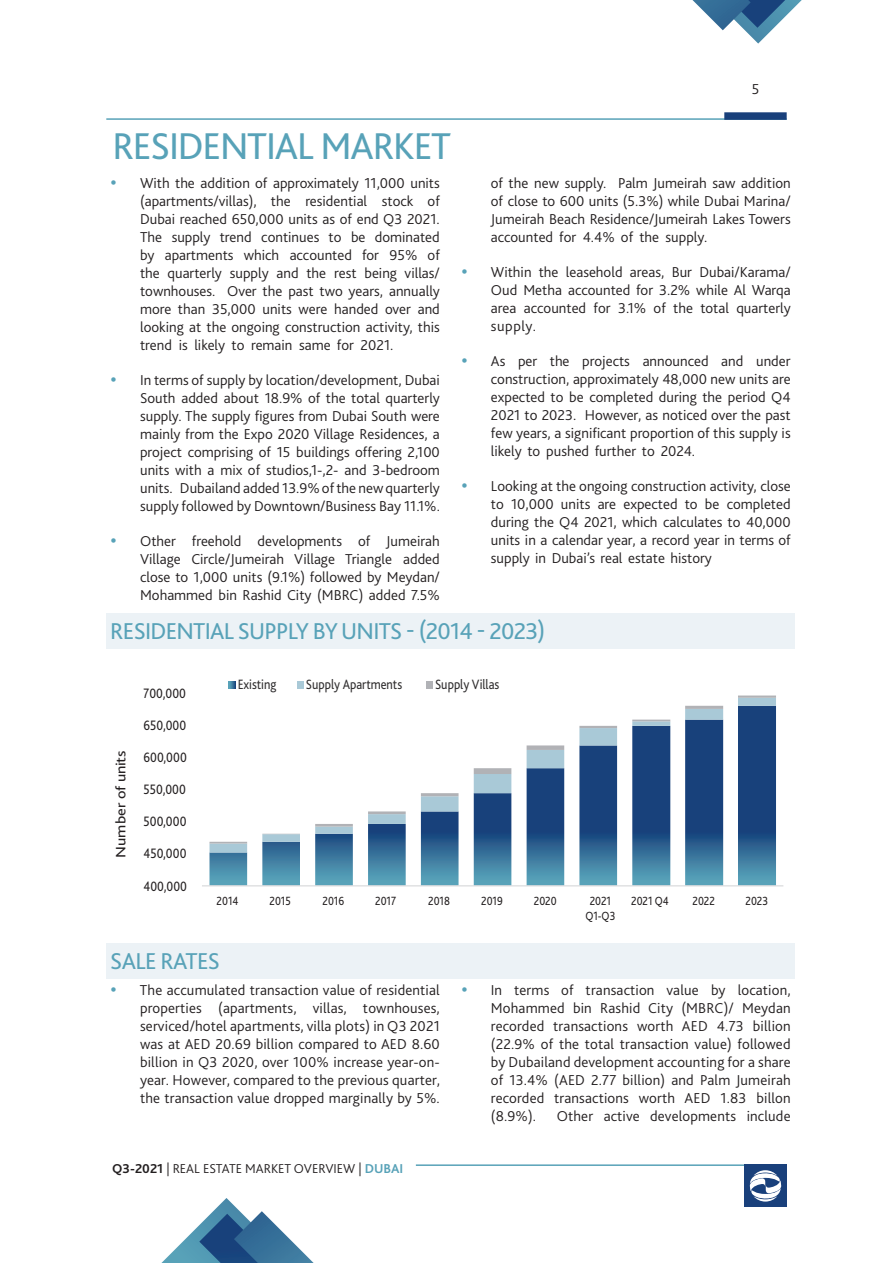
<style>
.page{position:relative;width:893px;height:1263px;background:#fff}
.page>*{position:absolute;margin:0;border:0;box-sizing:border-box;transform-origin:0 0}
.t1{font:39px "Bliss 2";letter-spacing:-.03em;color:#58a2b8}
.Chart-H1{font:24px "Bliss 2";letter-spacing:-.03em;color:#58a2b8}
.t2{font:300 15px/18px "Bliss 2";color:#231f20;text-align:justify}
.t3{font:14.25px "Bliss 2";letter-spacing:.005em;color:#231f20;scale:.85 1}
.t4{font:14.25px "Bliss 2";letter-spacing:.005em;color:#231f20;scale:1.14 1}
.t5{font:14.1px "Bliss 2";letter-spacing:-.005em;color:#312f30;scale:.87 1}
.t6{font:300 13.5px "Bliss 2";color:#231f20}
.t7{font:12.45px/15px "Bliss 2";letter-spacing:.015em;color:#231f20;text-align:center;scale:.85 1}
.s1{font-weight:700}
.s2{font-weight:700;color:#58a2b8}
</style>
<div class="page">
<hr style="left:106px;top:118px;width:681px;height:2px;background:#58a2b8">
<div style="left:724px;top:112px;width:63px;height:8px;background:#19407b"></div>
<hr style="left:416px;top:1164px;width:371px;height:2px;background:#58a2b8">
<div style="left:744px;top:1164px;width:43px;height:43px;background:#19407b"></div>
<svg style="left:750px;top:1170px;width:31px;height:31px"></svg>
<svg style="left:161px;top:1198px;width:153px;height:65px"></svg>
<svg style="left:692px;top:0;width:110px;height:44px"></svg>
<div style="left:106px;top:943px;width:689px;height:36px;background:#ecf2f6"></div>
<svg style="left:229px;top:681px;width:6px;height:7px"></svg>
<div style="left:297px;top:681px;width:6px;height:7px;background:#a9c9d7"></div>
<div style="left:426px;top:681px;width:6px;height:7px;background:#b1b2b6"></div>
<svg style="left:209px;top:852px;width:567px;height:33px"></svg>
<svg style="left:209px;top:843px;width:567px;height:9px;fill:#306793"></svg>
<svg style="left:209px;top:695px;width:567px;height:148px"></svg>
<hr style="left:202px;top:885px;width:581px;height:1px;background:#dcdddf">
<div style="left:106px;top:613px;width:689px;height:36px;background:#ecf2f6"></div>
<h1 class="t1" style="left:112px;top:122px;width:340px">RESIDENTIAL MARKET</h1>
<p class="t2" style="left:140px;top:174px;width:301px">With the addition of approximately 11,000 units (apartments/villas), the residential stock of Dubai reached 650,000 units as of end Q3 2021.<br>The supply trend continues to be dominated by apartments which accounted for 95% of the quarterly supply and the rest being villas/ townhouses. Over the past two years, annually more than 35,000 units were handed over and looking at the ongoing construction activity, this trend is likely to remain same for 2021.</p>
<p class="t2" style="left:140px;top:371px;width:301px">In terms of supply by location/development, Dubai South added about 18.9% of the total quarterly supply. The supply figures from Dubai South were mainly from the Expo 2020 Village Residences, a project comprising of 15 buildings offering 2,100 units with a mix of studios,1-,2- and 3-bedroom units. Dubailand added 13.9% of the new quarterly supply followed by Downtown/Business Bay 11.1%.</p>
<p class="t2" style="left:140px;top:532px;width:301px">Other freehold developments of Jumeirah Village Circle/Jumeirah Village Triangle added close to 1,000 units (9.1%) followed by Meydan/ Mohammed bin Rashid City (MBRC) added 7.5%</p>
<p class="t2" style="left:752px;top:79px;width:9px">5</p>
<p class="t2" style="left:491px;top:174px;width:301px">of the new supply. Palm Jumeirah saw addition of close to 600 units (5.3%) while Dubai Marina/ Jumeirah Beach Residence/Jumeirah Lakes Towers accounted for 4.4% of the supply.</p>
<p class="t2" style="left:491px;top:263px;width:301px">Within the leasehold areas, Bur Dubai/Karama/ Oud Metha accounted for 3.2% while Al Warqa area accounted for 3.1% of the total quarterly supply.</p>
<p class="t2" style="left:491px;top:352px;width:301px">As per the projects announced and under construction, approximately 48,000 new units are expected to be completed during the period Q4<br>2021 to 2023. However, as noticed over the past few years, a significant proportion of this supply is likely to pushed further to 2024.</p>
<p class="t2" style="left:491px;top:477px;width:301px">Looking at the ongoing construction activity, close to 10,000 units are expected to be completed during the Q4 2021, which calculates to 40,000 units in a calendar year, a record year in terms of supply in Dubai’s real estate history</p>
<p class="Chart-H1" style="left:110px;top:616px;width:436px">RESIDENTIAL SUPPLY BY UNITS - (2014 - 2023)</p>
<p class="t4" style="left:112px;top:857px;width:95px;rotate:-90deg">Number of units</p>
<p class="t3" style="left:144px;top:684px;width:51px">700,000</p>
<p class="t3" style="left:144px;top:716px;width:52px">650,000</p>
<p class="t3" style="left:144px;top:749px;width:52px">600,000</p>
<p class="t3" style="left:144px;top:781px;width:51px">550,000</p>
<p class="t3" style="left:144px;top:813px;width:52px">500,000</p>
<p class="t3" style="left:144px;top:845px;width:52px">450,000</p>
<p class="t3" style="left:144px;top:877px;width:53px">400,000</p>
<p class="t5" style="left:238px;top:676px;width:46px">Existing</p>
<p class="t5" style="left:306px;top:676px;width:112px">Supply Apartments</p>
<p class="t5" style="left:435px;top:676px;width:75px">Supply Villas</p>
<p class="t7" style="left:217px;top:893px;width:27px">2014</p>
<p class="t7" style="left:270px;top:893px;width:27px">2015</p>
<p class="t7" style="left:322px;top:893px;width:27px">2016</p>
<p class="t7" style="left:375px;top:893px;width:26px">2017</p>
<p class="t7" style="left:428px;top:893px;width:27px">2018</p>
<p class="t7" style="left:481px;top:893px;width:27px">2019</p>
<p class="t7" style="left:534px;top:893px;width:28px">2020</p>
<p class="t7" style="left:585px;top:893px;width:37px">2021<br>Q1-Q3</p>
<p class="t7" style="left:631px;top:893px;width:46px">2021 Q4</p>
<p class="t7" style="left:693px;top:893px;width:28px">2022</p>
<p class="t7" style="left:745px;top:893px;width:28px">2023</p>
<p class="Chart-H1" style="left:110px;top:946px;width:111px">SALE RATES</p>
<p class="t2" style="left:140px;top:981px;width:301px">The accumulated transaction value of residential properties (apartments, villas, townhouses, serviced/hotel apartments, villa plots) in Q3 2021 was at AED 20.69 billion compared to AED 8.60 billion in Q3 2020, over 100% increase year-on&shy;year. However, compared to the previous quarter, the transaction value dropped marginally by 5%.</p>
<p class="t2" style="left:491px;top:981px;width:301px">In terms of transaction value by location, Mohammed bin Rashid City (MBRC)/ Meydan recorded transactions worth AED 4.73 billion (22.9% of the total transaction value) followed by Dubailand development accounting for a share of 13.4% (AED 2.77 billion) and Palm Jumeirah recorded transactions worth AED 1.83 billon (8.9%).</p>
<p class="t2" style="left:557px;top:1107px;width:235px">Other active developments include</p>
<p class="t6" style="left:112px;top:1160px;width:293px"><span class="s1">Q3-2021</span> | REAL ESTATE MARKET OVERVIEW | <span class="s2">DUBAI</span></p>
</div>
